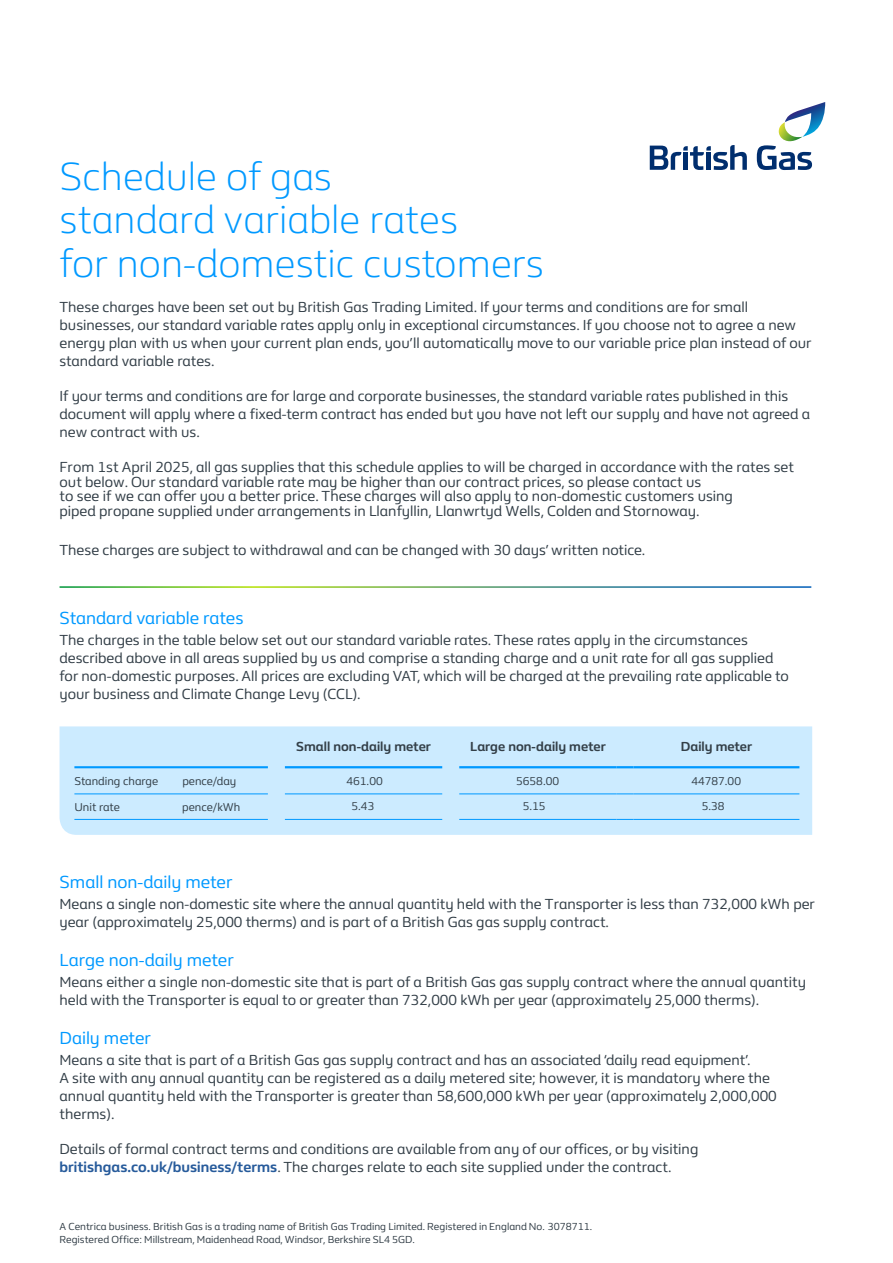
<style>
.page{position:relative;width:893px;height:1263px;background:#fff}
.page>*{position:absolute;margin:0;border:0;box-sizing:border-box;transform-origin:0 0}
.t1{font:300 40.5px/43.5px "BG Flame";color:#09f}
.t2{font:18px "BG Flame";color:#09f}
.t3{font:15px/18px "BG Flame";color:#333f48}
.t4{font:700 13.5px "BG Flame";color:#333f48}
.t5{font:11.7px "BG Flame";color:#333f48}
.t6{font:10.5px/12.6px "BG Flame";color:#333f48}
.s1{font-weight:700;color:#275b9b}
</style>
<div class="page">
<svg style="left:650px;top:145px;width:97px;height:25px"></svg>
<svg style="left:757px;top:102px;width:68px;height:68px"></svg>
<div style="left:60px;top:726px;width:752px;height:109px;background:#ccebff"></div>
<hr style="left:74px;top:766px;width:194px;height:2px;background:#09f">
<hr style="left:285px;top:766px;width:157px;height:2px;background:#09f">
<hr style="left:459px;top:766px;width:158px;height:2px;background:#09f">
<svg style="left:617px;top:766px;width:17px;height:2px"></svg>
<hr style="left:634px;top:766px;width:165px;height:2px;background:#09f">
<hr style="left:459px;top:793px;width:158px;height:1px;background:#09f">
<svg style="left:617px;top:793px;width:17px;height:1px"></svg>
<hr style="left:634px;top:793px;width:165px;height:1px;background:#09f">
<hr style="left:285px;top:793px;width:157px;height:1px;background:#09f">
<hr style="left:74px;top:793px;width:194px;height:1px;background:#09f">
<hr style="left:74px;top:819px;width:194px;height:1px;background:#09f">
<hr style="left:285px;top:819px;width:157px;height:1px;background:#09f">
<hr style="left:459px;top:819px;width:158px;height:1px;background:#09f">
<svg style="left:617px;top:819px;width:17px;height:1px"></svg>
<hr style="left:634px;top:819px;width:165px;height:1px;background:#09f">
<h1 class="t1" style="left:60px;top:153px;width:486px">Schedule of gas<br>standard variable rates<br>for non-domestic customers</h1>
<p class="t3" style="left:60px;top:297px;width:754px">These charges have been set out by British Gas Trading Limited. If your terms and conditions are for small businesses, our standard variable rates apply only in exceptional circumstances. If you choose not to agree a new energy plan with us when your current plan ends, you’ll automatically move to our variable price plan instead of our standard variable rates.</p>
<p class="t3" style="left:60px;top:386px;width:752px">If your terms and conditions are for large and corporate businesses, the standard variable rates published in this document will apply where a fixed-term contract has ended but you have not left our supply and have not agreed a new contract with us.</p>
<p class="t3" style="left:60px;top:459px;width:736px;line-height:14.5px">From 1st April 2025, all gas supplies that this schedule applies to will be charged in accordance with the rates set out below. Our standard variable rate may be higher than our contract prices, so please contact us<br>to see if we can offer you a better price. These charges will also apply to non-domestic customers using<br>piped propane supplied under arrangements in Llanfyllin, Llanwrtyd Wells, Colden and Stornoway.</p>
<p class="t3" style="left:60px;top:540px;width:587px">These charges are subject to withdrawal and can be changed with 30 days’ written notice.</p>
<p class="t2" style="left:60px;top:606px;width:185px">Standard variable rates</p>
<p class="t3" style="left:60px;top:631px;width:731px">The charges in the table below set out our standard variable rates. These rates apply in the circumstances described above in all areas supplied by us and comprise a standing charge and a unit rate for all gas supplied for non-domestic purposes. All prices are excluding VAT, which will be charged at the prevailing rate applicable to your business and Climate Change Levy (CCL).</p>
<p class="t4" style="left:296px;top:737px;width:136px">Small non-daily meter</p>
<p class="t4" style="left:470px;top:737px;width:137px">Large non-daily meter</p>
<p class="t4" style="left:681px;top:737px;width:73px">Daily meter</p>
<p class="t5" style="left:74px;top:773px;width:85px">Standing charge</p>
<p class="t5" style="left:182px;top:773px;width:55px">pence/day</p>
<p class="t5" style="left:347px;top:773px;width:38px">461.00</p>
<p class="t5" style="left:516px;top:773px;width:44px">5658.00</p>
<p class="t5" style="left:691px;top:773px;width:51px">44787.00</p>
<p class="t5" style="left:74px;top:799px;width:47px">Unit rate</p>
<p class="t5" style="left:182px;top:799px;width:60px">pence/kWh</p>
<p class="t5" style="left:352px;top:799px;width:24px">5.43</p>
<p class="t5" style="left:523px;top:799px;width:24px">5.15</p>
<p class="t5" style="left:702px;top:799px;width:24px">5.38</p>
<p class="t2" style="left:60px;top:870px;width:174px">Small non-daily meter</p>
<p class="t3" style="left:60px;top:895px;width:757px">Means a single non-domestic site where the annual quantity held with the Transporter is less than 732,000 kWh per year (approximately 25,000 therms) and is part of a British Gas gas supply contract.</p>
<p class="t2" style="left:60px;top:948px;width:176px">Large non-daily meter</p>
<p class="t3" style="left:60px;top:972px;width:748px">Means either a single non-domestic site that is part of a British Gas gas supply contract where the annual quantity held with the Transporter is equal to or greater than 732,000 kWh per year (approximately 25,000 therms).</p>
<p class="t2" style="left:60px;top:1025px;width:93px">Daily meter</p>
<p class="t3" style="left:60px;top:1050px;width:719px">Means a site that is part of a British Gas gas supply contract and has an associated ‘daily read equipment’.<br>A site with any annual quantity can be registered as a daily metered site; however, it is mandatory where the annual quantity held with the Transporter is greater than 58,600,000 kWh per year (approximately 2,000,000 therms).</p>
<p class="t3" style="left:60px;top:1139px;width:640px">Details of formal contract terms and conditions are available from any of our offices, or by visiting <span class="s1">britishgas.co.uk/business/terms</span>. The charges relate to each site supplied under the contract.</p>
<p class="t6" style="left:60px;top:1220px;width:534px">A Centrica business. British Gas is a trading name of British Gas Trading Limited. Registered in England No. 3078711.<br>Registered Office: Millstream, Maidenhead Road, Windsor, Berkshire SL4 5GD.</p>
</div>
